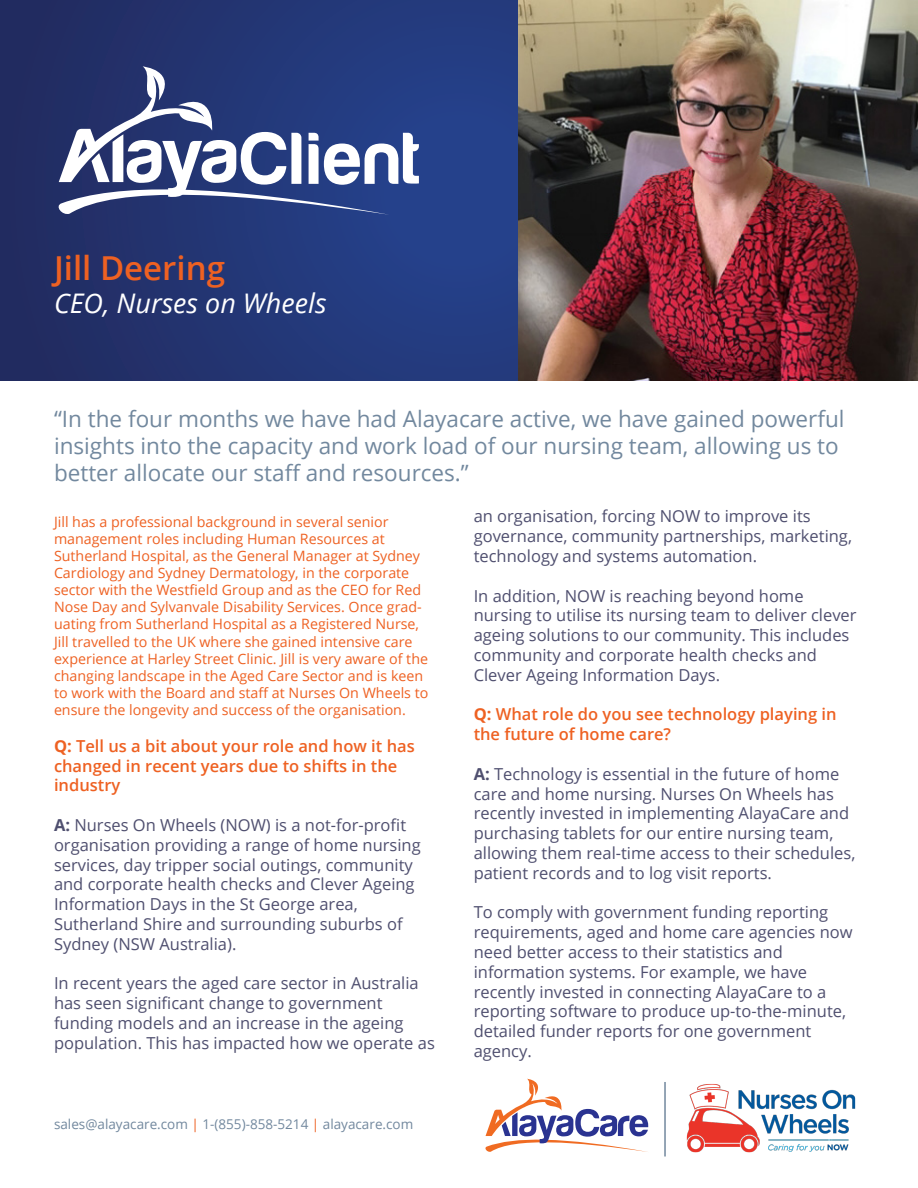
<style>
.page{position:relative;width:918px;height:1188px;background:#fff}
.page>*{position:absolute;margin:0;border:0;box-sizing:border-box;transform-origin:0 0}
.t1{font:600 33px "Open Sans";color:#ee6122}
.t2{font:italic 27px "Open Sans";color:#fff}
.t3{font:22.5px/27px "Open Sans";color:#72889e}
.t4{font:16.5px/19.8px "Open Sans";color:#4f4f6f}
.t5{font:600 16.5px/19.8px "Open Sans";color:#ee6122}
.t6{font:14.25px/17.1px "Open Sans";color:#ee6122}
.t7{font:13.5px "Open Sans";color:#72889e}
.s1{font-weight:700}
.s2{color:#ee6122}
</style>
<div class="page">
<svg style="left:0;top:0;width:518px;height:380px;background:#233676"></svg>
<img style="left:518px;top:0;width:400px;height:380px">
<svg style="left:485px;top:1079px;width:164px;height:73px"></svg>
<hr style="left:664px;top:1082px;width:2px;height:74px;background:#72889e">
<img style="left:686px;top:1084px;width:170px;height:69px">
<svg style="left:54px;top:66px;width:365px;height:150px"></svg>
<p class="t1" style="left:54px;top:246px;width:173px">Jill Deering</p>
<p class="t2" style="left:54px;top:284px;width:274px">CEO, Nurses on Wheels</p>
<p class="t3" style="left:54px;top:405px;width:792px">“In the four months we have had Alayacare active, we have gained powerful insights into the capacity and work load of our nursing team, allowing us to better allocate our staff and resources.”</p>
<p class="t6" style="left:54px;top:513px;width:336px">Jill has a professional background in several senior</p>
<p class="t6" style="left:54px;top:530px;width:332px">management roles including Human Resources at</p>
<p class="t6" style="left:54px;top:547px;width:376px">Sutherland Hospital, as the General Manager at Sydney Cardiology and Sydney Dermatology, in the corporate sector with the Westfield Group and as the CEO for Red Nose Day and Sylvanvale Disability Services. Once grad&shy;uating from Sutherland Hospital as a Registered Nurse, Jill travelled to the UK where she gained intensive care experience at Harley Street Clinic. Jill is very aware of the changing landscape in the Aged Care Sector and is keen to work with the Board and staff at Nurses On Wheels to ensure the longevity and success of the organisation.</p>
<p class="t5" style="left:54px;top:736px;width:362px"><span class="s1">Q:</span> Tell us a bit about your role and how it has changed in recent years due to shifts in the industry</p>
<p class="t4" style="left:54px;top:815px;width:368px"><span class="s1">A:</span> Nurses On Wheels (NOW) is a not-for-profit organisation providing a range of home nursing services, day tripper social outings, community and corporate health checks and Clever Ageing</p>
<p class="t4" style="left:54px;top:894px;width:305px">Information Days in the St George area,</p>
<p class="t4" style="left:54px;top:914px;width:350px">Sutherland Shire and surrounding suburbs of</p>
<p class="t4" style="left:54px;top:934px;width:184px">Sydney (NSW Australia).</p>
<p class="t4" style="left:54px;top:973px;width:382px">In recent years the aged care sector in Australia has seen significant change to government funding models and an increase in the ageing population. This has impacted how we operate as</p>
<p class="t4" style="left:474px;top:506px;width:339px">an organisation, forcing NOW to improve its</p>
<p class="t4" style="left:474px;top:526px;width:380px">governance, community partnerships, marketing,</p>
<p class="t4" style="left:474px;top:546px;width:285px">technology and systems automation.</p>
<p class="t4" style="left:474px;top:585px;width:331px">In addition, NOW is reaching beyond home</p>
<p class="t4" style="left:474px;top:605px;width:384px">nursing to utilise its nursing team to deliver clever ageing solutions to our community. This includes</p>
<p class="t4" style="left:474px;top:645px;width:345px">community and corporate health checks and</p>
<p class="t4" style="left:474px;top:664px;width:248px">Clever Ageing Information Days.</p>
<p class="t5" style="left:474px;top:704px;width:364px"><span class="s1">Q:</span> What role do you see technology playing in the future of home care?</p>
<p class="t4" style="left:474px;top:763px;width:383px"><span class="s1">A:</span> Technology is essential in the future of home care and home nursing. Nurses On Wheels has recently invested in implementing AlayaCare and purchasing tablets for our entire nursing team, allowing them real-time access to their schedules, patient records and to log visit reports.</p>
<p class="t4" style="left:474px;top:902px;width:381px">To comply with government funding reporting requirements, aged and home care agencies now need better access to their statistics and</p>
<p class="t4" style="left:474px;top:961px;width:335px">information systems. For example, we have</p>
<p class="t4" style="left:474px;top:981px;width:374px">recently invested in connecting AlayaCare to a reporting software to produce up-to-the-minute, detailed funder reports for one government agency.</p>
<p class="t7" style="left:54px;top:1115px;width:361px">sales@alayacare.com <span class="s2">|</span> 1-(855)-858-5214 <span class="s2">|</span> alayacare.com</p>
</div>
